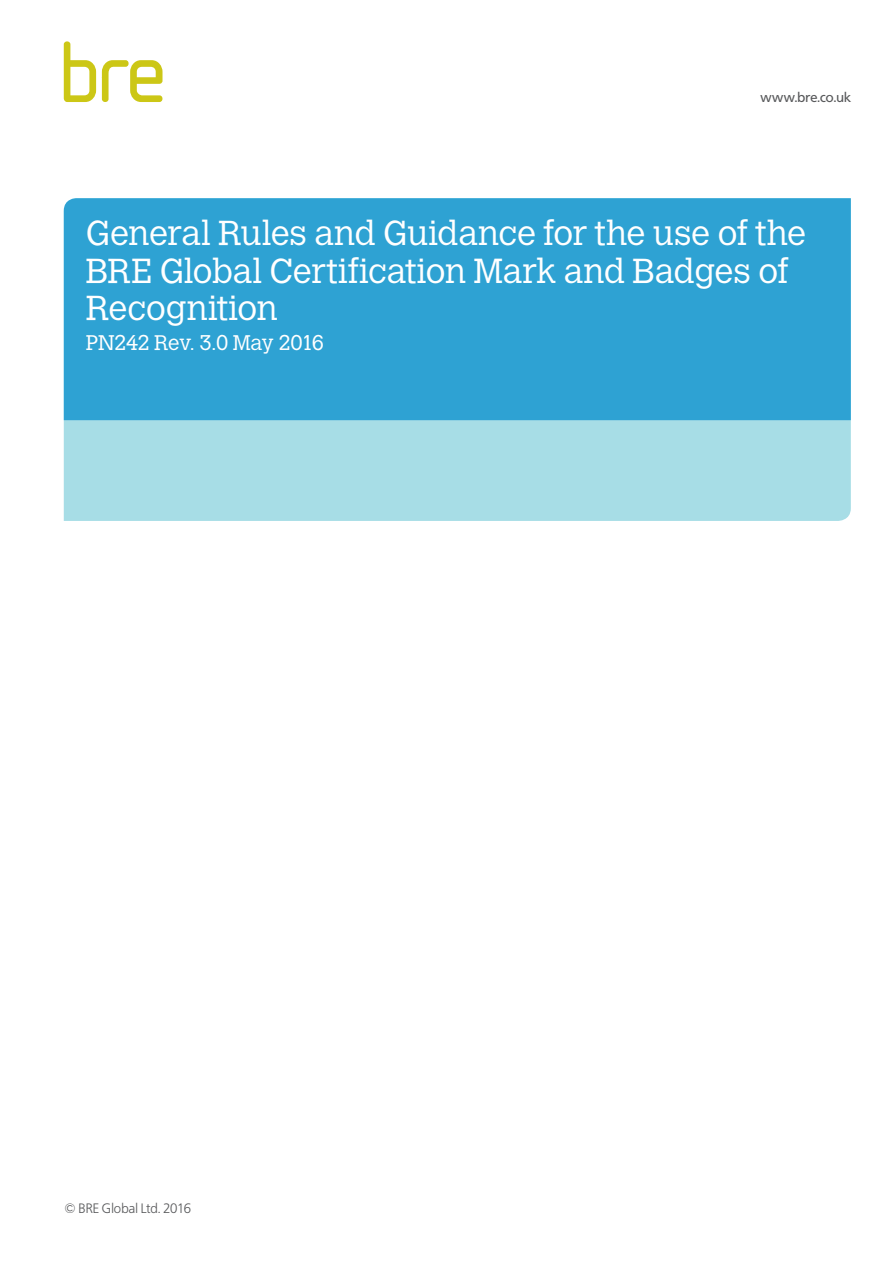
<style>
.page{position:relative;width:893px;height:1263px;background:#fff}
.page>*{position:absolute;margin:0;border:0;box-sizing:border-box;transform-origin:0 0}
.Heading_1_Calvert_23{font:300 34.5px/37.5px "Calvert";letter-spacing:-.01em;color:#fff}
.Heading_1_Calvert_23-2{font:300 21px "Calvert";letter-spacing:-.02em;color:#fff}
.Body_Copy_Light_9_10{font:300 13.5px "Frutiger BQ";letter-spacing:.005em;color:#57585a}
.Body_Copy_Roman_9_10{font:13.5px "Frutiger BQ";letter-spacing:.005em;color:#57585a}
</style>
<div class="page">
<div style="left:64px;top:420px;width:787px;height:101px;background:#a7dde6"></div>
<div style="left:64px;top:198px;width:787px;height:222px;background:#2ea2d3"></div>
<svg style="left:64px;top:41px;width:32px;height:61px"></svg>
<svg style="left:102px;top:60px;width:60px;height:42px"></svg>
<p class="Body_Copy_Roman_9_10" style="left:761px;top:89px;width:92px">www.bre.co.uk</p>
<p class="Heading_1_Calvert_23" style="left:86px;top:214px;width:721px">General Rules and Guidance for the use of the<br>BRE Global Certification Mark and Badges of<br>Recognition</p>
<p class="Heading_1_Calvert_23-2" style="left:86px;top:331px;width:240px">PN242 Rev. 3.0 May 2016</p>
<p class="Body_Copy_Light_9_10" style="left:65px;top:1200px;width:128px">© BRE Global Ltd. 2016</p>
</div>
